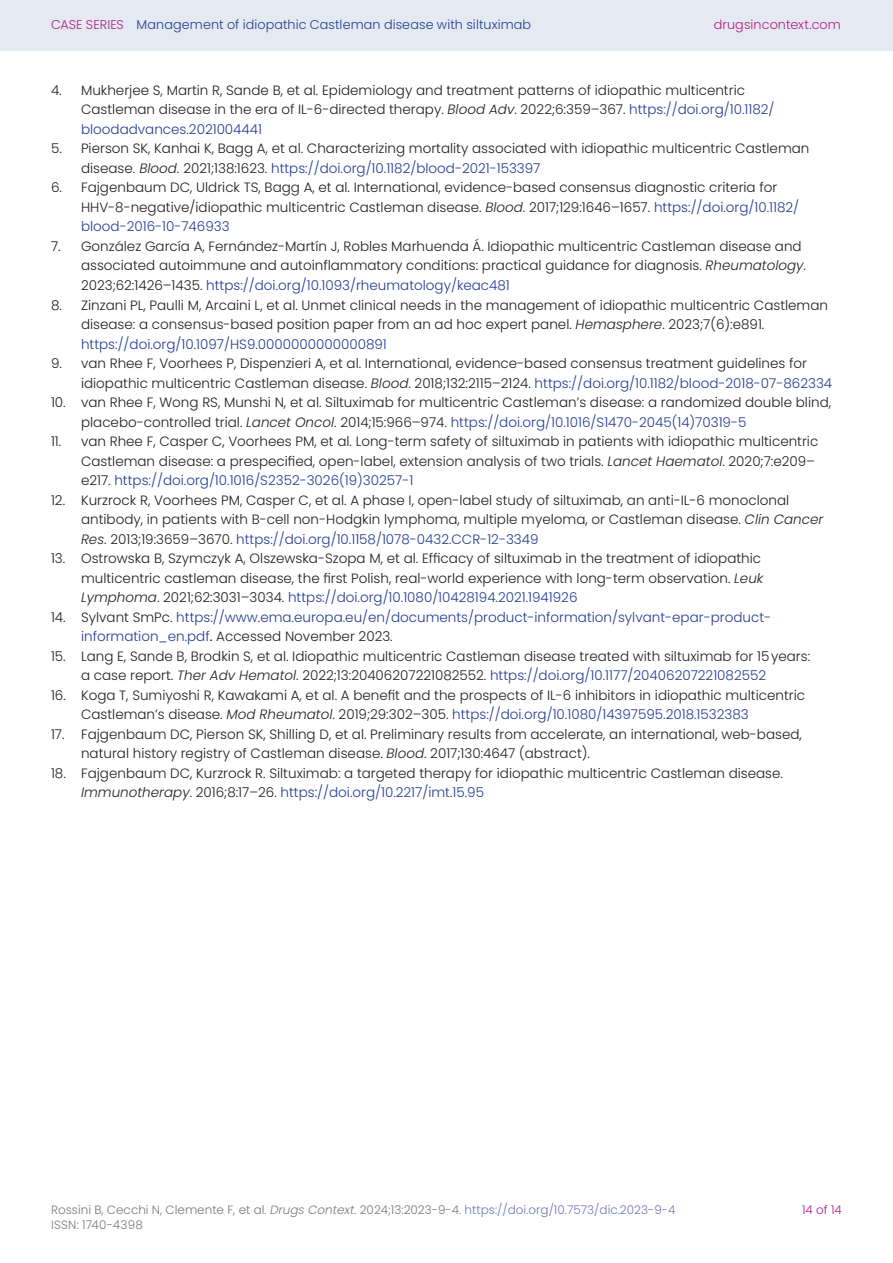
<style>
.page{position:relative;width:893px;height:1263px;background:#fff}
.page>*{position:absolute;margin:0;border:0;box-sizing:border-box;transform-origin:0 0}
.t1{font:300 13.5px/19.5px "Poppins";color:#231f20}
.t2{font:300 13.5px/19.5px "Poppins";color:#243d91}
.t3{font:300 12.75px "Poppins";letter-spacing:.01em;color:#243d91}
.t4{font:300 12.75px "Poppins";letter-spacing:.01em;color:#b21f81}
.t5{font:300 12px "Poppins";color:#7c7878}
.t6{font:300 12px "Poppins";color:#b21f81}
.s1{color:#b21f81}
.s2{font-style:italic}
.s3{color:#243d91}
.s4{color:#231f20}
.s5{font-weight:400;color:#231f20}
.s6{color:#7376b2}
</style>
<div class="page">
<div style="left:0;top:0;width:893px;height:51px;background:#e5eaf2"></div>
<p class="t3" style="left:51px;top:17px;width:482px"><span class="s1">CASE SERIES</span> Management of idiopathic Castleman disease with siltuximab</p>
<p class="t4" style="left:714px;top:17px;width:129px">drugsincontext.com</p>
<p class="t1" style="left:81px;top:81px;width:695px;text-indent:-30px">4. Mukherjee S, Martin R, Sande B, et al. Epidemiology and treatment patterns of idiopathic multicentric<br>Castleman disease in the era of IL-6-directed therapy. <span class="s2">Blood Adv</span>. 2022;6:359–367. <span class="s3">https://doi.org/10.1182/ bloodadvances.2021004441</span></p>
<p class="t1" style="left:81px;top:139px;width:730px;text-indent:-30px">5. Pierson SK, Kanhai K, Bagg A, et al. Characterizing mortality associated with idiopathic multicentric Castleman disease. <span class="s2">Blood</span>. 2021;138:1623. <span class="s3">https://doi.org/10.1182/blood-2021-153397</span></p>
<p class="t1" style="left:81px;top:178px;width:720px;text-indent:-30px">6. Fajgenbaum DC, Uldrick TS, Bagg A, et al. International, evidence-based consensus diagnostic criteria for<br>HHV-8-negative/idiopathic multicentric Castleman disease. <span class="s2">Blood</span>. 2017;129:1646–1657. <span class="s3">https://doi.org/10.1182/ blood-2016-10-746933</span></p>
<p class="t1" style="left:81px;top:237px;width:727px;text-indent:-30px">7. González García A, Fernández-Martín J, Robles Marhuenda Á. Idiopathic multicentric Castleman disease and associated autoimmune and autoinflammatory conditions: practical guidance for diagnosis. <span class="s2">Rheumatology</span>.<br>2023;62:1426–1435. <span class="s3">https://doi.org/10.1093/rheumatology/keac481</span></p>
<p class="t1" style="left:81px;top:295px;width:748px;text-indent:-30px">8. Zinzani PL, Paulli M, Arcaini L, et al. Unmet clinical needs in the management of idiopathic multicentric Castleman disease: a consensus-based position paper from an ad hoc expert panel. <span class="s2">Hemasphere</span>. 2023;7(6):e891. <span class="s3">https://doi.org/10.1097/HS9.0000000000000891</span></p>
<p class="t1" style="left:81px;top:354px;width:753px;text-indent:-30px">9. van Rhee F, Voorhees P, Dispenzieri A, et al. International, evidence-based consensus treatment guidelines for idiopathic multicentric Castleman disease. <span class="s2">Blood</span>. 2018;132:2115–2124. <span class="s3">https://doi.org/10.1182/blood-2018-07-862334</span></p>
<p class="t1" style="left:81px;top:393px;width:752px;text-indent:-30px">10. van Rhee F, Wong RS, Munshi N, et al. Siltuximab for multicentric Castleman’s disease: a randomized double blind, placebo-controlled trial. <span class="s2">Lancet Oncol</span>. 2014;15:966–974. <span class="s3">https://doi.org/10.1016/S1470-2045(14)70319-5</span></p>
<p class="t1" style="left:81px;top:432px;width:739px;text-indent:-30px">11. van Rhee F, Casper C, Voorhees PM, et al. Long-term safety of siltuximab in patients with idiopathic multicentric<br>Castleman disease: a prespecified, open-label, extension analysis of two trials. <span class="s2">Lancet Haematol</span>. 2020;7:e209– e217. <span class="s3">https://doi.org/10.1016/S2352-3026(19)30257-1</span></p>
<p class="t1" style="left:81px;top:490px;width:744px;text-indent:-30px">12. Kurzrock R, Voorhees PM, Casper C, et al. A phase I, open-label study of siltuximab, an anti-IL-6 monoclonal antibody, in patients with B-cell non-Hodgkin lymphoma, multiple myeloma, or Castleman disease. <span class="s2">Clin Cancer<br>Res</span>. 2013;19:3659–3670. <span class="s3">https://doi.org/10.1158/1078-0432.CCR-12-3349</span></p>
<p class="t1" style="left:81px;top:549px;width:684px;text-indent:-30px">13. Ostrowska B, Szymczyk A, Olszewska-Szopa M, et al. Efficacy of siltuximab in the treatment of idiopathic multicentric castleman disease, the first Polish, real-world experience with long-term observation. <span class="s2">Leuk<br>Lymphoma</span>. 2021;62:3031–3034. <span class="s3">https://doi.org/10.1080/10428194.2021.1941926</span></p>
<p class="t2" style="left:81px;top:607px;width:692px;text-indent:-30px"><span class="s4">14. Sylvant SmPc.</span> https://www.ema.europa.eu/en/documents/product-information/sylvant-epar-product&shy;information_en.pdf<span class="s5">.</span> <span class="s4">Accessed November 2023.</span></p>
<p class="t1" style="left:81px;top:646px;width:731px;text-indent:-30px">15. Lang E, Sande B, Brodkin S, et al. Idiopathic multicentric Castleman disease treated with siltuximab for 15years: a case report. <span class="s2">Ther Adv Hematol</span>. 2022;13:20406207221082552. <span class="s3">https://doi.org/10.1177/20406207221082552</span></p>
<p class="t1" style="left:81px;top:685px;width:726px;text-indent:-30px">16. Koga T, Sumiyoshi R, Kawakami A, et al. A benefit and the prospects of IL-6 inhibitors in idiopathic multicentric<br>Castleman’s disease. <span class="s2">Mod Rheumatol</span>. 2019;29:302–305. <span class="s3">https://doi.org/10.1080/14397595.2018.1532383</span></p>
<p class="t1" style="left:81px;top:724px;width:722px;text-indent:-30px">17. Fajgenbaum DC, Pierson SK, Shilling D, et al. Preliminary results from accelerate, an international, web-based, natural history registry of Castleman disease. <span class="s2">Blood</span>. 2017;130:4647 (abstract).</p>
<p class="t1" style="left:81px;top:763px;width:703px;text-indent:-30px">18. Fajgenbaum DC, Kurzrock R. Siltuximab: a targeted therapy for idiopathic multicentric Castleman disease.<br><span class="s2">Immunotherapy</span>. 2016;8:17–26. <span class="s3">https://doi.org/10.2217/imt.15.95</span></p>
<p class="t5" style="left:51px;top:1203px;width:626px">Rossini B, Cecchi N, Clemente F, et al. <span class="s2">Drugs Context</span>. 2024;13:2023-9-4. <span class="s6">https://doi.org/10.7573/dic.2023-9-4</span></p>
<p class="t6" style="left:802px;top:1203px;width:41px">14 of 14</p>
<p class="t5" style="left:51px;top:1218px;width:93px">ISSN: 1740-4398</p>
</div>
